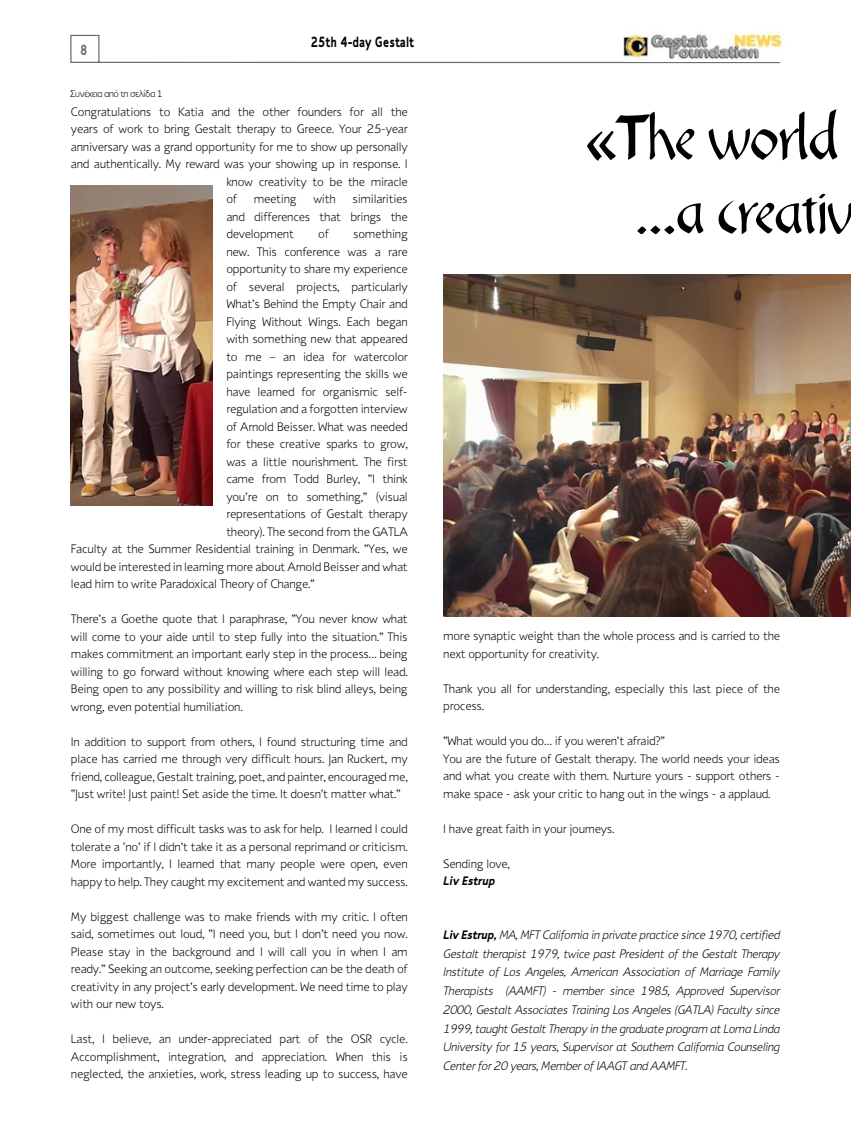
<style>
.page{position:relative;width:851px;height:1134px;background:#fff}
.page>*{position:absolute;margin:0;border:0;box-sizing:border-box;transform-origin:0 0}
.t1{font:62.5px/74px "CF Printpen";letter-spacing:-.02em;color:#000;text-align:right}
.t2{font:700 15px "PF Textbook";color:#000;scale:.8 1}
.t3{font:700 15px "PF Textbook";color:#6d6e71;scale:.8 1}
.t4{font:300 12.5px/17.5px "PF Textbook";letter-spacing:-.02em;color:#000;text-align:justify}
.t5{font:italic 300 12.5px/18.8px "PF Textbook";letter-spacing:-.03em;color:#000;text-align:justify}
.t6{font:italic 700 12.5px "PF Textbook";letter-spacing:-.02em;color:#000}
.t7{font:300 10px "PF Textbook";letter-spacing:-.06em;color:#000}
.s1{font-weight:700}
</style>
<div class="page">
<svg style="left:70px;top:34px;width:711px;height:30px"></svg>
<img style="left:623px;top:31px;width:160px;height:30px">
<img style="left:443px;top:275px;width:407px;height:342px">
<img style="left:70px;top:185px;width:142px;height:320px">
<p class="t3" style="left:80px;top:41px;width:11px">8</p>
<p class="t7" style="left:70px;top:88px;width:94px">Συνέχεια από τη σελίδα 1</p>
<p class="t2" style="left:311px;top:33px;width:131px">25th 4-day Gestalt</p>
<p class="t4" style="left:71px;top:103px;width:338px">Congratulations to Katia and the other founders for all the</p>
<p class="t4" style="left:71px;top:120px;width:338px">years of work to bring Gestalt therapy to Greece. Your 25-year</p>
<p class="t4" style="left:71px;top:138px;width:338px">anniversary was a grand opportunity for me to show up personally</p>
<p class="t4" style="left:71px;top:155px;width:338px">and authentically. My reward was your showing up in response. I</p>
<p class="t4" style="left:226px;top:173px;width:183px">know creativity to be the miracle</p>
<p class="t4" style="left:226px;top:190px;width:12px">of</p>
<p class="t4" style="left:254px;top:190px;width:44px">meeting</p>
<p class="t4" style="left:313px;top:190px;width:24px">with</p>
<p class="t4" style="left:226px;top:190px;width:183px;text-indent:126px">similarities and differences that brings the development</p>
<p class="t4" style="left:318px;top:225px;width:12px">of</p>
<p class="t4" style="left:353px;top:225px;width:56px">something</p>
<p class="t4" style="left:226px;top:243px;width:183px">new. This conference was a rare</p>
<p class="t4" style="left:226px;top:260px;width:183px">opportunity to share my experience</p>
<p class="t4" style="left:226px;top:278px;width:183px">of several projects, particularly</p>
<p class="t4" style="left:226px;top:295px;width:183px">What’s Behind the Empty Chair and</p>
<p class="t4" style="left:226px;top:313px;width:183px">Flying Without Wings. Each began</p>
<p class="t4" style="left:226px;top:330px;width:183px">with something new that appeared</p>
<p class="t4" style="left:226px;top:348px;width:183px">to me – an idea for watercolor</p>
<p class="t4" style="left:226px;top:365px;width:183px">paintings representing the skills we</p>
<p class="t4" style="left:226px;top:383px;width:183px">have learned for organismic self-</p>
<p class="t4" style="left:226px;top:400px;width:183px">regulation and a forgotten interview</p>
<p class="t4" style="left:226px;top:418px;width:183px">of Arnold Beisser. What was needed</p>
<p class="t4" style="left:226px;top:435px;width:183px">for these creative sparks to grow,</p>
<p class="t4" style="left:226px;top:453px;width:183px">was a little nourishment. The first</p>
<p class="t4" style="left:226px;top:470px;width:183px">came from Todd Burley, “I think</p>
<p class="t4" style="left:226px;top:488px;width:183px">you’re on to something,” (visual</p>
<p class="t4" style="left:226px;top:505px;width:183px">representations of Gestalt therapy</p>
<p class="t4" style="left:226px;top:523px;width:183px">theory). The second from the GATLA</p>
<p class="t4" style="left:71px;top:540px;width:338px">Faculty at the Summer Residential training in Denmark. “Yes, we</p>
<p class="t4" style="left:71px;top:558px;width:338px">would be interested in learning more about Arnold Beisser and what</p>
<p class="t4" style="left:71px;top:575px;width:245px">lead him to write Paradoxical Theory of Change.”</p>
<p class="t4" style="left:71px;top:610px;width:338px">There’s a Goethe quote that I paraphrase, “You never know what will come to your aide until to step fully into the situation.” This makes commitment an important early step in the process… being willing to go forward without knowing where each step will lead.<br>Being open to any possibility and willing to risk blind alleys, being wrong, even potential humiliation.</p>
<p class="t4" style="left:71px;top:733px;width:338px">In addition to support from others, I found structuring time and place has carried me through very difficult hours. Jan Ruckert, my friend, colleague, Gestalt training, poet, and painter, encouraged me, “Just write! Just paint! Set aside the time. It doesn’t matter what.”</p>
<p class="t4" style="left:71px;top:820px;width:338px">One of my most difficult tasks was to ask for help. I learned I could tolerate a ‘no’ if I didn’t take it as a personal reprimand or criticism.<br>More importantly, I learned that many people were open, even happy to help. They caught my excitement and wanted my success.</p>
<p class="t4" style="left:71px;top:908px;width:338px">My biggest challenge was to make friends with my critic. I often said, sometimes out loud, “I need you, but I don’t need you now.<br>Please stay in the background and I will call you in when I am ready.” Seeking an outcome, seeking perfection can be the death of creativity in any project’s early development. We need time to play with our new toys.</p>
<p class="t4" style="left:71px;top:1030px;width:338px">Last, I believe, an under-appreciated part of the OSR cycle.<br>Accomplishment, integration, and appreciation. When this is neglected, the anxieties, work, stress leading up to success, have</p>
<h1 class="t1" style="left:584px;top:103px;width:271px">«The world …a creativ</h1>
<p class="t4" style="left:443px;top:627px;width:338px">more synaptic weight than the whole process and is carried to the next opportunity for creativity.</p>
<p class="t4" style="left:443px;top:680px;width:338px">Thank you all for understanding, especially this last piece of the process.</p>
<p class="t4" style="left:443px;top:732px;width:338px;text-align:left">“What would you do… if you weren’t afraid?”<br>You are the future of Gestalt therapy. The world needs your ideas and what you create with them. Nurture yours - support others - make space - ask your critic to hang out in the wings - a applaud.</p>
<p class="t4" style="left:443px;top:820px;width:173px">I have great faith in your journeys.</p>
<p class="t4" style="left:443px;top:855px;width:68px">Sending love,</p>
<p class="t6" style="left:443px;top:874px;width:53px">Liv Estrup</p>
<p class="t5" style="left:443px;top:925px;width:338px"><span class="s1">Liv Estrup,</span> MA, MFT California in private practice since 1970, certified Gestalt therapist 1979, twice past President of the Gestalt Therapy Institute of Los Angeles, American Association of Marriage Family Therapists (AAMFT) - member since 1985, Approved Supervisor 2000, Gestalt Associates Training Los Angeles (GATLA) Faculty since 1999, taught Gestalt Therapy in the graduate program at Loma Linda University for 15 years, Supervisor at Southern California Counseling Center for 20 years, Member of IAAGT and AAMFT.</p>
</div>
